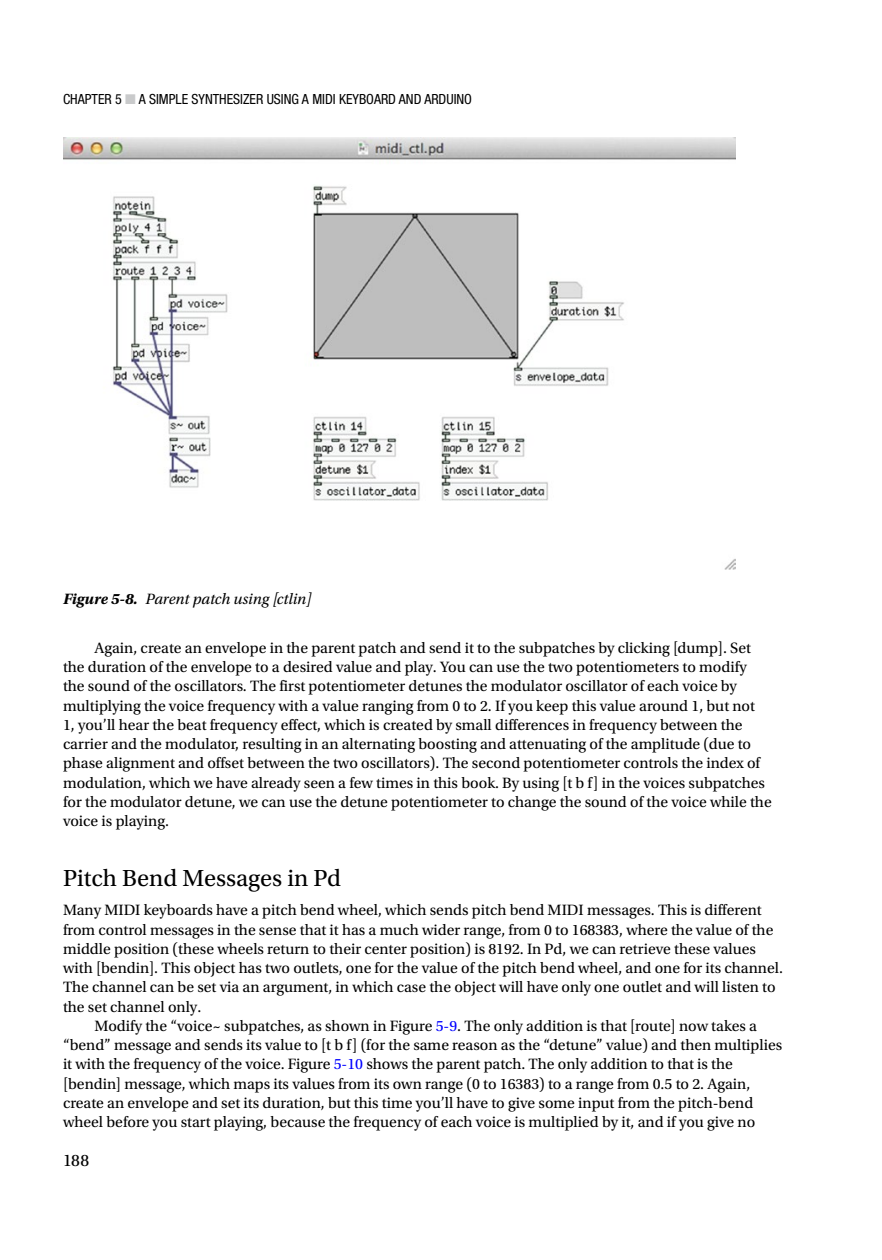
<style>
.page{position:relative;width:882px;height:1260px;background:#fff}
.page>*{position:absolute;margin:0;border:0;box-sizing:border-box;transform-origin:0 0}
.t1{font:24.5px "Utopia Std";color:#000}
.t2{font:17.5px "Utopia Std";color:#000}
.t3{font:15.75px/19.2px "Utopia Std";color:#000}
.t4{font:italic 15.75px "Utopia Std";color:#000}
.t5{font:condensed 14px "Helvetica Neue";color:#000}
.s1{color:#c9cacb}
.s2{font-weight:700}
.s3{color:#00f}
</style>
<div class="page">
<img style="left:63px;top:137px;width:672px;height:432px">
<p class="t5" style="left:63px;top:91px;width:411px">CHAPTER 5 <span class="s1">■</span> A SIMPLE SYNTHESIZER USING A MI DI KEYBOARD AND ARDUINO</p>
<p class="t4" style="left:63px;top:590px;width:250px"><span class="s2">Figure 5-8.</span> Parent patch using [ctlin]</p>
<p class="t3" style="left:63px;top:638px;width:710px;text-indent:32px">Again, create an envelope in the parent patch and send it to the subpatches by clicking [dump]. Set the duration of the envelope to a desired value and play. You can use the two potentiometers to modify the sound of the oscillators. The first potentiometer detunes the modulator oscillator of each voice by multiplying the voice frequency with a value ranging from 0 to 2. If you keep this value around 1, but not<br>1, you’ll hear the beat frequency effect, which is created by small differences in frequency between the carrier and the modulator, resulting in an alternating boosting and attenuating of the amplitude (due to phase alignment and offset between the two oscillators). The second potentiometer controls the index of modulation, which we have already seen a few times in this book. By using [t b f] in the voices subpatches for the modulator detune, we can use the detune potentiometer to change the sound of the voice while the voice is playing.</p>
<h1 class="t1" style="left:63px;top:864px;width:280px">Pitch Bend Messages in Pd</h1>
<p class="t3" style="left:63px;top:901px;width:700px">Many MIDI keyboards have a pitch bend wheel, which sends pitch bend MIDI messages. This is different</p>
<p class="t3" style="left:63px;top:920px;width:712px">from control messages in the sense that it has a much wider range, from 0 to 168383, where the value of the</p>
<p class="t3" style="left:63px;top:939px;width:695px">middle position (these wheels return to their center position) is 8192. In Pd, we can retrieve these values</p>
<p class="t3" style="left:63px;top:959px;width:721px">with [bendin]. This object has two outlets, one for the value of the pitch bend wheel, and one for its channel.</p>
<p class="t3" style="left:63px;top:978px;width:714px">The channel can be set via an argument, in which case the object will have only one outlet and will listen to</p>
<p class="t3" style="left:63px;top:997px;width:140px">the set channel only.</p>
<p class="t3" style="left:94px;top:1016px;width:664px">Modify the “voice~ subpatches, as shown in Figure <span class="s3">5-9</span>. The only addition is that [route] now takes a</p>
<p class="t3" style="left:63px;top:1036px;width:721px">“bend” message and sends its value to [t b f] (for the same reason as the “detune” value) and then multiplies</p>
<p class="t3" style="left:63px;top:1055px;width:671px">it with the frequency of the voice. Figure <span class="s3">5-10</span> shows the parent patch. The only addition to that is the</p>
<p class="t3" style="left:63px;top:1074px;width:689px">[bendin] message, which maps its values from its own range (0 to 16383) to a range from 0.5 to 2. Again,</p>
<p class="t3" style="left:63px;top:1093px;width:692px">create an envelope and set its duration, but this time you’ll have to give some input from the pitch-bend</p>
<p class="t3" style="left:63px;top:1113px;width:694px">wheel before you start playing, because the frequency of each voice is multiplied by it, and if you give no</p>
<p class="t2" style="left:63px;top:1150px;width:28px">188</p>
</div>
